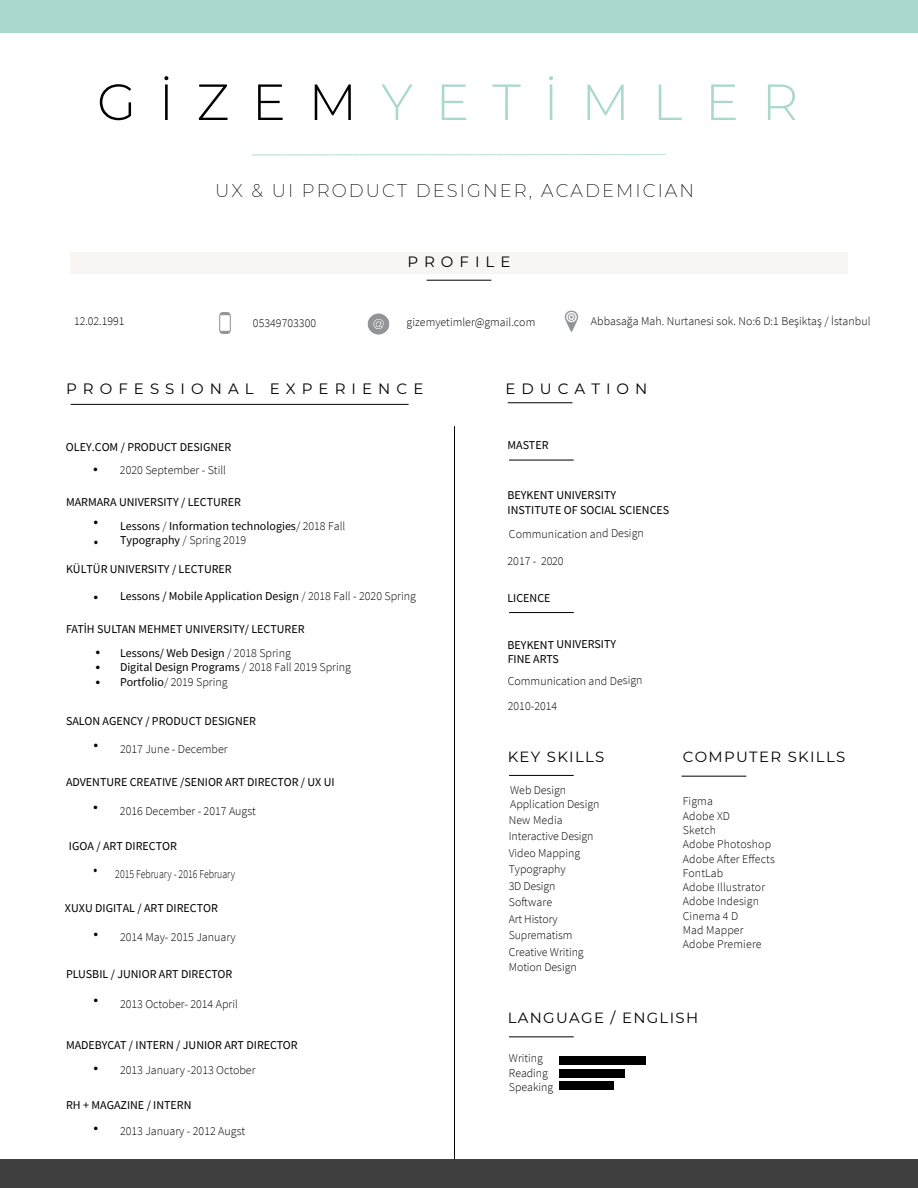
<style>
.page{position:relative;width:918px;height:1188px;background:#fff}
.page>*{position:absolute;margin:0;border:0;box-sizing:border-box;transform-origin:0 0}
.t1{font:300 50.7px "Montserrat";letter-spacing:.45em;color:#aad8ce}
.t2{font:200 18px "Montserrat";letter-spacing:.115em;color:#000}
.t3{font:15px "Montserrat";letter-spacing:.405em;color:#000}
.t4{font:14.7px "Montserrat";letter-spacing:.09em;color:#000}
.t5{font:12px/14.4px "Source Sans Pro";color:#000}
.t6{font:300 12px/25px "Source Sans Pro";color:#000}
.t7{font:300 12px "Source Sans Pro";color:#000;scale:.82 1}
.t8{font:12px "Symbol";color:#000;scale:.92 1}
.t9{font:12px "Symbol";color:#000}
.t10{font:300 11.85px/14.2px "Source Sans Pro";letter-spacing:.005em;color:#000}
.s1{color:#000}
.s2{font-weight:300}
.s3{font-weight:400}
</style>
<div class="page">
<div style="left:70px;top:252px;width:778px;height:21px;background:#f7f6f2"></div>
<div style="left:0;top:0;width:918px;height:32px;background:#aad8ce"></div>
<hr style="left:454px;top:426px;width:1px;height:762px;background:#000">
<hr style="left:427px;top:280px;width:64px;height:1px;background:#000">
<hr style="left:508px;top:403px;width:65px;height:1px;background:#000">
<hr style="left:71px;top:404px;width:338px;height:1px;background:#000">
<svg style="left:252px;top:154px;width:414px;height:1px"></svg>
<img style="left:564px;top:310px;width:15px;height:22px">
<img style="left:219px;top:312px;width:12px;height:22px">
<img style="left:368px;top:313px;width:21px;height:22px">
<hr style="left:509px;top:775px;width:65px;height:1px;background:#000">
<hr style="left:509px;top:1037px;width:65px;height:1px;background:#000">
<hr style="left:682px;top:776px;width:64px;height:1px;background:#000">
<div style="left:0;top:1160px;width:918px;height:28px;background:#404040"></div>
<div style="left:560px;top:1056px;width:86px;height:8px;background:#000"></div>
<div style="left:560px;top:1069px;width:65px;height:9px;background:#000"></div>
<div style="left:560px;top:1081px;width:54px;height:9px;background:#000"></div>
<hr style="left:509px;top:612px;width:65px;height:1px;background:#000">
<hr style="left:509px;top:460px;width:65px;height:1px;background:#000">
<h1 class="t1" style="left:97px;top:68px;width:703px"><span class="s1">GİZEM</span>YETİMLER</h1>
<h2 class="t2" style="left:215px;top:178px;width:481px">UX &amp; UI PRODUCT DESIGNER, ACADEMICIAN</h2>
<p class="t3" style="left:408px;top:251px;width:104px">PROFILE</p>
<p class="t10" style="left:74px;top:314px;width:52px">12.02.1991</p>
<p class="t10" style="left:253px;top:316px;width:65px">05349703300</p>
<p class="t10" style="left:407px;top:315px;width:130px">gizemyetimler@gmail.com</p>
<p class="t10" style="left:591px;top:314px;width:281px">Abbasağa Mah. Nurtanesi sok. No:6 D:1 Beşiktaş / İstanbul</p>
<p class="t3" style="left:66px;top:378px;width:359px">PROFESSIONAL EXPERIENCE</p>
<p class="t3" style="left:506px;top:378px;width:143px">EDUCATION</p>
<p class="t5" style="left:66px;top:440px;width:167px">OLEY.COM / PRODUCT DESIGNER</p>
<p class="t6" style="left:93px;top:457px;width:135px">• 2020 September - Still</p>
<p class="t5" style="left:66px;top:494px;width:176px">MARMARA UNIVERSITY / LECTURER</p>
<p class="t5" style="left:93px;top:518px;width:254px">• Lessons <span class="s2">/</span> Information technologies<span class="s2">/ 2018 Fall</span></p>
<p class="t6" style="left:94px;top:527px;width:154px">• <span class="s3">Typography</span> / Spring 2019</p>
<p class="t5" style="left:66px;top:562px;width:167px">KÜLTÜR UNIVERSITY / LECTURER</p>
<p class="t5" style="left:93px;top:589px;width:325px">• Lessons / Mobile Application Design <span class="s2">/ 2018 Fall - 2020 Spring</span></p>
<p class="t5" style="left:120px;top:617px;width:186px;line-height:24px;text-indent:-54px">FATİH SULTAN MEHMET UNIVERSITY/ LECTURER<br>Lessons/ Web Design <span class="s2">/ 2018 Spring</span></p>
<p class="t5" style="left:120px;top:660px;width:233px">Digital Design Programs <span class="s2">/ 2018 Fall 2019 Spring<br></span>Portfolio<span class="s2">/ 2019 Spring</span></p>
<p class="t5" style="left:66px;top:713px;width:191px">SALON AGENCY / PRODUCT DESIGNER</p>
<p class="t6" style="left:93px;top:737px;width:136px">• 2017 June - December</p>
<p class="t5" style="left:66px;top:775px;width:270px">ADVENTURE CREATIVE /SENIOR ART DIRECTOR / UX UI</p>
<p class="t6" style="left:93px;top:798px;width:164px">• 2016 December - 2017 Augst</p>
<p class="t8" style="left:92px;top:645px;width:7px">•</p>
<p class="t9" style="left:95px;top:647px;width:7px">•</p>
<p class="t5" style="left:69px;top:839px;width:110px">IGOA / ART DIRECTOR</p>
<p class="t7" style="left:93px;top:866px;width:175px">• 2015 February - 2016 February</p>
<p class="t5" style="left:65px;top:901px;width:155px">XUXU DIGITAL / ART DIRECTOR</p>
<p class="t6" style="left:93px;top:924px;width:144px">• 2014 May- 2015 January</p>
<p class="t5" style="left:66px;top:967px;width:168px">PLUSBIL / JUNIOR ART DIRECTOR</p>
<p class="t6" style="left:93px;top:992px;width:147px">• 2013 October- 2014 April</p>
<p class="t5" style="left:66px;top:1037px;width:233px">MADEBYCAT / INTERN / JUNIOR ART DIRECTOR</p>
<p class="t6" style="left:93px;top:1058px;width:164px">• 2013 January -2013 October</p>
<p class="t5" style="left:66px;top:1098px;width:127px">RH + MAGAZINE / INTERN</p>
<p class="t6" style="left:93px;top:1118px;width:154px">• 2013 January - 2012 Augst</p>
<p class="t5" style="left:508px;top:437px;width:43px">MASTER</p>
<p class="t5" style="left:508px;top:488px;width:163px">BEYKENT UNIVERSITY<br>INSTITUTE OF SOCIAL SCIENCES</p>
<p class="t6" style="left:509px;top:521px;width:137px">Communication and Design</p>
<p class="t6" style="left:508px;top:548px;width:58px">2017 - 2020</p>
<p class="t5" style="left:507px;top:591px;width:45px">LICENCE</p>
<p class="t5" style="left:508px;top:637px;width:110px">BEYKENT UNIVERSITY<br>FINE ARTS</p>
<p class="t6" style="left:508px;top:668px;width:137px">Communication and Design<br>2010-2014</p>
<p class="t4" style="left:508px;top:747px;width:98px">KEY SKILLS</p>
<p class="t4" style="left:683px;top:747px;width:164px">COMPUTER SKILLS</p>
<p class="t10" style="left:510px;top:783px;width:57px">Web Design</p>
<p class="t10" style="left:509px;top:811px;width:86px;line-height:16.5px">New Media<br>Interactive Design<br>Video Mapping<br>Typography<br>3D Design<br>Software<br>Art History<br>Suprematism<br>Creative Writing</p>
<p class="t10" style="left:510px;top:797px;width:91px">Application Design</p>
<p class="t10" style="left:509px;top:960px;width:70px">Motion Design</p>
<p class="t10" style="left:683px;top:794px;width:94px">Figma<br>Adobe XD<br>Sketch<br>Adobe Photoshop<br>Adobe After Effects<br>FontLab<br>Adobe Illustrator<br>Adobe Indesign<br>Cinema 4 D<br>Mad Mapper<br>Adobe Premiere</p>
<p class="t4" style="left:508px;top:1008px;width:192px">LANGUAGE / ENGLISH</p>
<p class="t10" style="left:509px;top:1051px;width:46px">Writing<br>Reading<br>Speaking</p>
</div>
